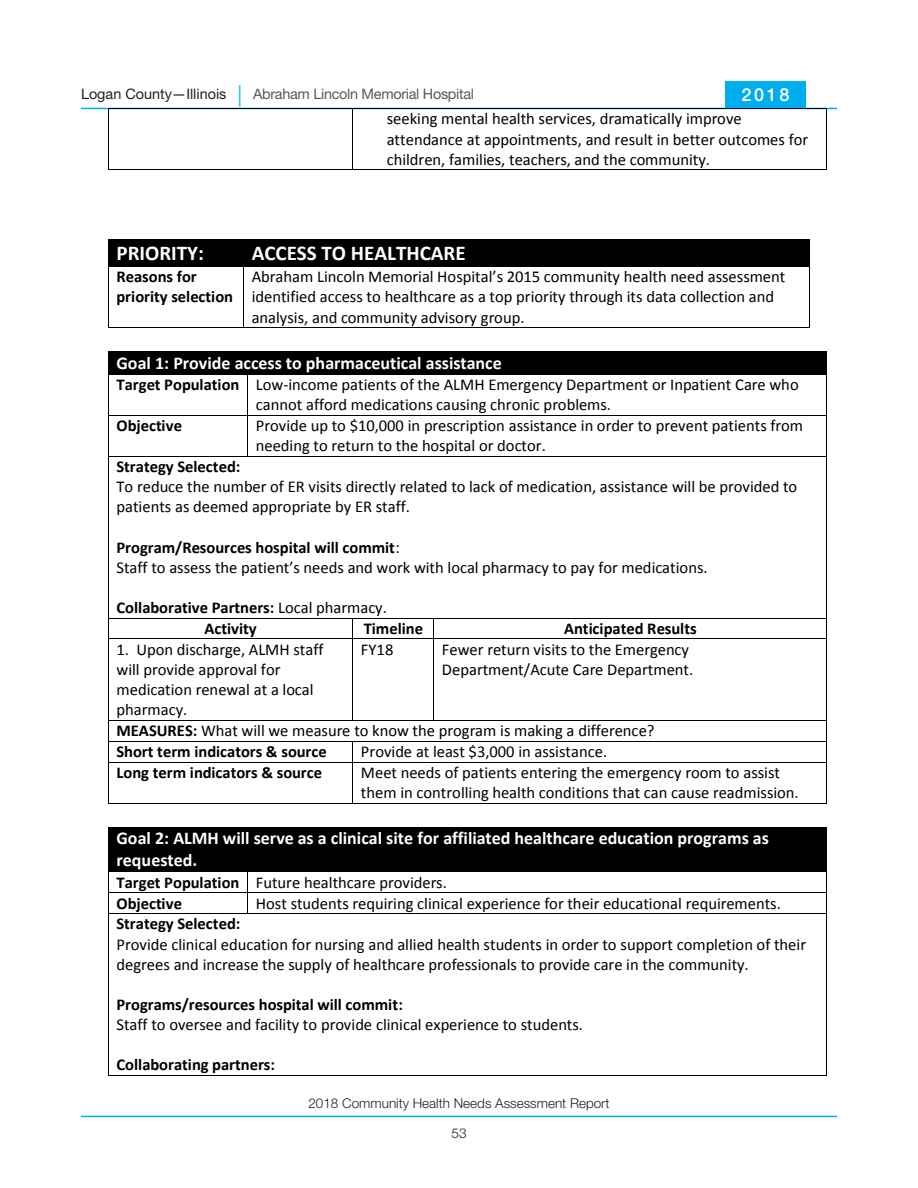
<style>
.page{position:relative;width:918px;height:1188px;background:#fff}
.page>*{position:absolute;margin:0;border:0;box-sizing:border-box;transform-origin:0 0}
.t1{font:700 21px "Calibri";color:#fff}
.t2{font:700 18px/21.9px "Calibri";color:#fff}
.t3{font:500 18px "Helvetica Neue";color:#fff}
.t4{font:16.5px/20.1px "Calibri";color:#000}
.t5{font:700 16.5px/20.1px "Calibri";color:#000}
.t6{font:14.4px "Helvetica Neue";letter-spacing:-.02em;color:#57585a}
.t7{font:300 13.5px "Helvetica Neue";color:#231f20}
.s1{color:#231f20}
.s2{font-weight:300;font-size:21.6px;color:#00aeef}
.s3{font-weight:700}
.s4{font-weight:400}
</style>
<div class="page">
<hr style="left:81px;top:108px;width:756px;height:1px;background:#00aeef">
<hr style="left:81px;top:1116px;width:756px;height:1px;background:#00aeef">
<div style="left:725px;top:81px;width:81px;height:27px;background:#00aeef"></div>
<hr style="left:109px;top:108px;width:244px;height:1px;background:#000">
<hr style="left:353px;top:108px;width:473px;height:1px;background:#000">
<hr style="left:108px;top:109px;width:1px;height:60px;background:#000">
<hr style="left:109px;top:169px;width:244px;height:1px;background:#000">
<hr style="left:353px;top:109px;width:1px;height:60px;background:#000">
<hr style="left:353px;top:169px;width:473px;height:1px;background:#000">
<hr style="left:826px;top:109px;width:1px;height:60px;background:#000">
<div style="left:109px;top:240px;width:134px;height:26px;background:#000"></div>
<div style="left:244px;top:240px;width:565px;height:26px;background:#000"></div>
<hr style="left:109px;top:239px;width:134px;height:1px;background:#000">
<hr style="left:244px;top:239px;width:565px;height:1px;background:#000">
<svg style="left:108px;top:239px;width:1px;height:28px"></svg>
<hr style="left:109px;top:266px;width:134px;height:1px;background:#000">
<svg style="left:243px;top:239px;width:1px;height:28px"></svg>
<hr style="left:244px;top:266px;width:565px;height:1px;background:#000">
<svg style="left:809px;top:239px;width:1px;height:28px"></svg>
<hr style="left:108px;top:267px;width:1px;height:60px;background:#000">
<hr style="left:109px;top:327px;width:134px;height:1px;background:#000">
<hr style="left:243px;top:267px;width:1px;height:60px;background:#000">
<hr style="left:244px;top:327px;width:565px;height:1px;background:#000">
<hr style="left:809px;top:267px;width:1px;height:60px;background:#000">
<div style="left:116px;top:352px;width:703px;height:22px;background:#000"></div>
<hr style="left:109px;top:351px;width:717px;height:1px;background:#000">
<svg style="left:108px;top:351px;width:1px;height:23px"></svg>
<hr style="left:109px;top:374px;width:138px;height:1px;background:#000">
<hr style="left:248px;top:374px;width:578px;height:1px;background:#000">
<svg style="left:826px;top:351px;width:1px;height:23px"></svg>
<hr style="left:108px;top:374px;width:1px;height:41px;background:#000">
<hr style="left:247px;top:374px;width:1px;height:41px;background:#000">
<hr style="left:826px;top:374px;width:1px;height:41px;background:#000">
<hr style="left:109px;top:415px;width:138px;height:1px;background:#000">
<hr style="left:248px;top:415px;width:578px;height:1px;background:#000">
<hr style="left:108px;top:416px;width:1px;height:40px;background:#000">
<hr style="left:247px;top:416px;width:1px;height:40px;background:#000">
<hr style="left:826px;top:416px;width:1px;height:40px;background:#000">
<hr style="left:109px;top:456px;width:138px;height:1px;background:#000">
<hr style="left:248px;top:456px;width:578px;height:1px;background:#000">
<hr style="left:108px;top:457px;width:1px;height:161px;background:#000">
<hr style="left:826px;top:457px;width:1px;height:161px;background:#000">
<hr style="left:109px;top:618px;width:244px;height:1px;background:#000">
<hr style="left:353px;top:618px;width:81px;height:1px;background:#000">
<hr style="left:434px;top:618px;width:392px;height:1px;background:#000">
<svg style="left:108px;top:618px;width:1px;height:21px"></svg>
<hr style="left:109px;top:639px;width:244px;height:1px;background:#000">
<hr style="left:353px;top:639px;width:81px;height:1px;background:#000">
<hr style="left:434px;top:639px;width:392px;height:1px;background:#000">
<svg style="left:826px;top:618px;width:1px;height:21px"></svg>
<hr style="left:108px;top:639px;width:1px;height:81px;background:#000">
<hr style="left:353px;top:639px;width:1px;height:81px;background:#000">
<hr style="left:434px;top:639px;width:1px;height:81px;background:#000">
<hr style="left:826px;top:639px;width:1px;height:81px;background:#000">
<hr style="left:109px;top:720px;width:244px;height:1px;background:#000">
<hr style="left:353px;top:720px;width:81px;height:1px;background:#000">
<hr style="left:434px;top:720px;width:392px;height:1px;background:#000">
<hr style="left:109px;top:741px;width:244px;height:1px;background:#000">
<hr style="left:353px;top:741px;width:473px;height:1px;background:#000">
<svg style="left:108px;top:720px;width:1px;height:42px"></svg>
<hr style="left:109px;top:762px;width:244px;height:1px;background:#000">
<hr style="left:353px;top:762px;width:473px;height:1px;background:#000">
<svg style="left:826px;top:720px;width:1px;height:42px"></svg>
<hr style="left:108px;top:762px;width:1px;height:41px;background:#000">
<hr style="left:109px;top:803px;width:244px;height:1px;background:#000">
<hr style="left:353px;top:762px;width:1px;height:41px;background:#000">
<hr style="left:353px;top:803px;width:473px;height:1px;background:#000">
<hr style="left:826px;top:762px;width:1px;height:41px;background:#000">
<div style="left:116px;top:827px;width:703px;height:22px;background:#000"></div>
<div style="left:116px;top:849px;width:703px;height:22px;background:#000"></div>
<hr style="left:109px;top:827px;width:717px;height:1px;background:#000">
<hr style="left:108px;top:827px;width:1px;height:44px;background:#000">
<hr style="left:826px;top:827px;width:1px;height:44px;background:#000">
<hr style="left:109px;top:871px;width:138px;height:1px;background:#000">
<hr style="left:248px;top:871px;width:578px;height:1px;background:#000">
<hr style="left:109px;top:892px;width:138px;height:1px;background:#000">
<hr style="left:248px;top:892px;width:578px;height:1px;background:#000">
<svg style="left:108px;top:871px;width:1px;height:43px"></svg>
<hr style="left:109px;top:913px;width:138px;height:1px;background:#000">
<svg style="left:247px;top:871px;width:1px;height:43px"></svg>
<hr style="left:248px;top:913px;width:578px;height:1px;background:#000">
<svg style="left:826px;top:871px;width:1px;height:43px"></svg>
<hr style="left:108px;top:914px;width:1px;height:161px;background:#000">
<hr style="left:109px;top:1075px;width:717px;height:1px;background:#000">
<hr style="left:826px;top:914px;width:1px;height:161px;background:#000">
<p class="t6" style="left:81px;top:85px;width:395px"><span class="s1">Logan County—Illinois</span> <span class="s2">|</span> Abraham Lincoln Memorial Hospital</p>
<p class="t3" style="left:742px;top:84px;width:50px">2018</p>
<p class="t4" style="left:387px;top:109px;width:423px">seeking mental health services, dramatically improve attendance at appointments, and result in better outcomes for children, families, teachers, and the community.</p>
<p class="t1" style="left:116px;top:240px;width:89px">PRIORITY:</p>
<p class="t1" style="left:252px;top:240px;width:215px">ACCESS TO HEALTHCARE</p>
<p class="t5" style="left:116px;top:267px;width:118px">Reasons for priority selection</p>
<p class="t4" style="left:252px;top:267px;width:535px">Abraham Lincoln Memorial Hospital’s 2015 community health need assessment identified access to healthcare as a top priority through its data collection and analysis, and community advisory group.</p>
<p class="t2" style="left:116px;top:352px;width:387px">Goal 1: Provide access to pharmaceutical assistance</p>
<p class="t4" style="left:116px;top:375px;width:684px"><span class="s3">Target Population</span> Low-income patients of the ALMH Emergency Department or Inpatient Care who</p>
<p class="t4" style="left:256px;top:395px;width:357px">cannot afford medications causing chronic problems.</p>
<p class="t5" style="left:116px;top:416px;width:67px">Objective</p>
<p class="t4" style="left:256px;top:416px;width:549px">Provide up to $10,000 in prescription assistance in order to prevent patients from needing to return to the hospital or doctor.</p>
<p class="t4" style="left:116px;top:457px;width:682px"><span class="s3">Strategy Selected:<br></span>To reduce the number of ER visits directly related to lack of medication, assistance will be provided to patients as deemed appropriate by ER staff.</p>
<p class="t4" style="left:116px;top:537px;width:593px"><span class="s3">Program/Resources hospital will commit</span>:<br>Staff to assess the patient’s needs and work with local pharmacy to pay for medications.</p>
<p class="t5" style="left:205px;top:597px;width:184px;line-height:20.9px;text-indent:-88px">Collaborative Partners: <span class="s4">Local pharmacy.<br></span>Activity</p>
<p class="t5" style="left:364px;top:618px;width:61px">Timeline</p>
<p class="t5" style="left:564px;top:618px;width:134px">Anticipated Results</p>
<p class="t4" style="left:116px;top:639px;width:208px">1. Upon discharge, ALMH staff will provide approval for medication renewal at a local pharmacy.</p>
<p class="t4" style="left:361px;top:639px;width:34px">FY18</p>
<p class="t4" style="left:442px;top:639px;width:253px">Fewer return visits to the Emergency<br>Department/Acute Care Department.</p>
<p class="t4" style="left:116px;top:720px;width:539px;line-height:20.9px"><span class="s3">MEASURES:</span> What will we measure to know the program is making a difference?<br><span class="s3">Short term indicators &amp; source</span></p>
<p class="t4" style="left:361px;top:742px;width:248px">Provide at least $3,000 in assistance.</p>
<p class="t5" style="left:116px;top:763px;width:207px">Long term indicators &amp; source</p>
<p class="t4" style="left:361px;top:763px;width:439px">Meet needs of patients entering the emergency room to assist them in controlling health conditions that can cause readmission.</p>
<p class="t2" style="left:116px;top:828px;width:654px">Goal 2: ALMH will serve as a clinical site for affiliated healthcare education programs as requested.</p>
<p class="t4" style="left:116px;top:872px;width:332px;line-height:20.9px"><span class="s3">Target Population</span> Future healthcare providers.<br><span class="s3">Objective</span></p>
<p class="t4" style="left:256px;top:893px;width:527px">Host students requiring clinical experience for their educational requirements.</p>
<p class="t4" style="left:116px;top:914px;width:691px"><span class="s3">Strategy Selected:<br></span>Provide clinical education for nursing and allied health students in order to support completion of their degrees and increase the supply of healthcare professionals to provide care in the community.</p>
<p class="t4" style="left:116px;top:995px;width:468px"><span class="s3">Programs/resources hospital will commit:<br></span>Staff to oversee and facility to provide clinical experience to students.</p>
<p class="t5" style="left:116px;top:1055px;width:160px">Collaborating partners:</p>
<p class="t7" style="left:308px;top:1095px;width:303px">2018 Community Health Needs Assessment Report</p>
<p class="t7" style="left:451px;top:1125px;width:17px">53</p>
</div>
